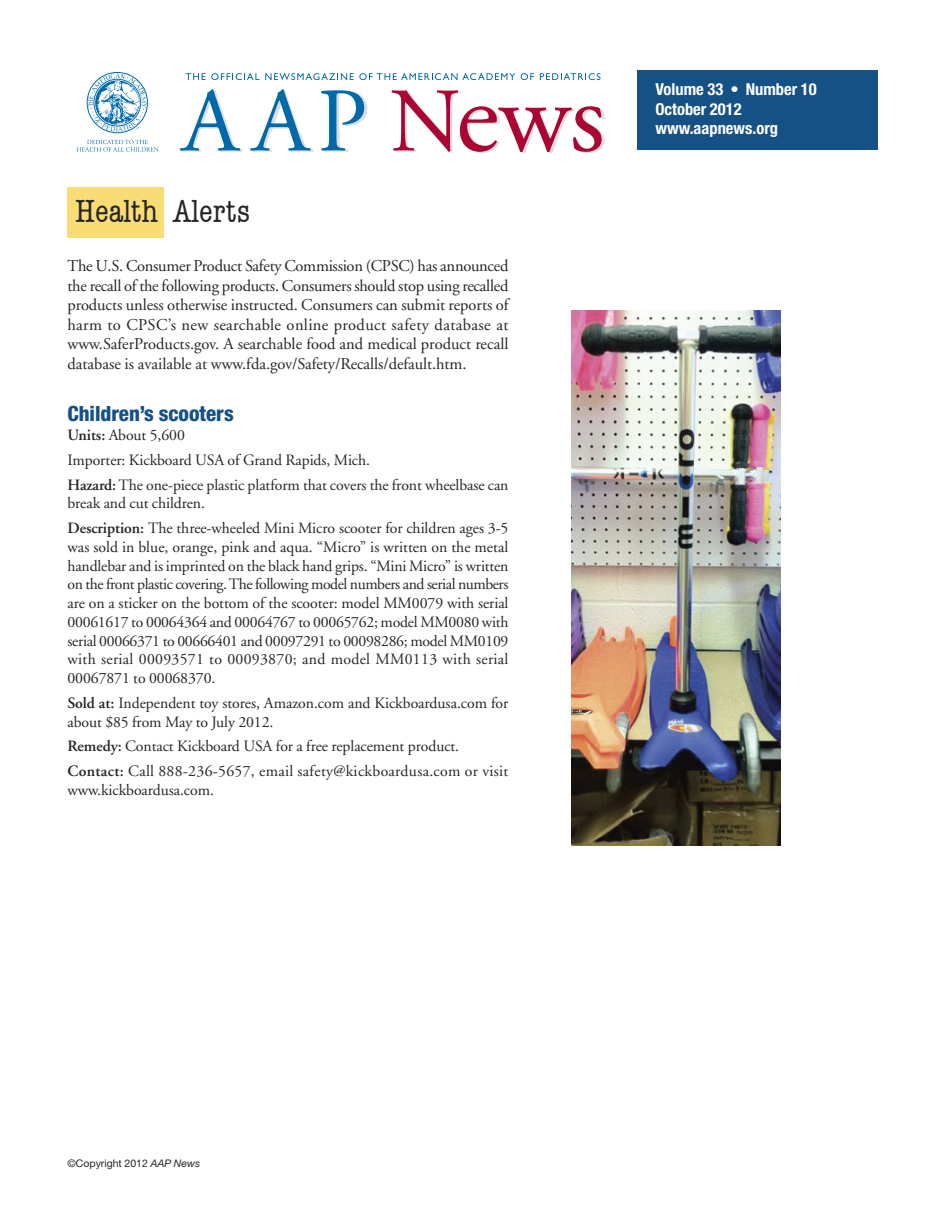
<style>
.page{position:relative;width:945px;height:1215px;background:#fff}
.page>*{position:absolute;margin:0;border:0;box-sizing:border-box;transform-origin:0 0}
.t1{font:condensed 33px "American Typewriter";color:#272627}
.t2{font:800 condensed 21px "Helvetica Neue";color:#165185}
.t3{font:16.5px/19.5px "Adobe Garamond";letter-spacing:-.005em;color:#272627;text-align:justify}
.t4{font:700 condensed 16.5px/19.5px "Helvetica Neue";color:#fff}
.t5{font:15.75px/18.8px "Adobe Garamond";letter-spacing:-.005em;color:#272627}
.t6{font:10.5px "Helvetica Neue";color:#272627}
.s1{font-weight:600}
.s2{font-family:"Helvetica Neue LT Std";font-style:italic}
</style>
<div class="page">
<img style="left:179px;top:73px;width:426px;height:80px">
<svg style="left:180px;top:89px;width:61px;height:62px"></svg>
<svg style="left:250px;top:89px;width:61px;height:62px"></svg>
<svg style="left:321px;top:90px;width:43px;height:61px"></svg>
<svg style="left:391px;top:90px;width:211px;height:62px"></svg>
<svg style="left:186px;top:73px;width:73px;height:7px"></svg>
<svg style="left:265px;top:73px;width:250px;height:7px"></svg>
<svg style="left:521px;top:73px;width:13px;height:7px"></svg>
<svg style="left:540px;top:73px;width:61px;height:7px"></svg>
<svg style="left:77px;top:140px;width:82px;height:12px"></svg>
<svg style="left:88px;top:73px;width:59px;height:59px"></svg>
<div style="left:638px;top:70px;width:240px;height:80px;background:#165185"></div>
<div style="left:68px;top:188px;width:96px;height:50px;background:#f9dc73"></div>
<img style="left:572px;top:310px;width:208px;height:535px">
<h1 class="t1" style="left:75px;top:193px;width:177px">Health Alerts</h1>
<p class="t3" style="left:68px;top:258px;width:443px">The U.S. Consumer Product Safety Commission (CPSC) has announced the recall of the following products. Consumers should stop using recalled products unless otherwise instructed. Consumers can submit reports of harm to CPSC’s new searchable online product safety database at www.SaferProducts.gov. A searchable food and medical product recall database is available at www.fda.gov/Safety/Recalls/default.htm.</p>
<h2 class="t2" style="left:68px;top:406px;width:168px">Children’s scooters</h2>
<p class="t5" style="left:68px;top:424px;width:443px;line-height:24.8px"><span class="s1">Units:</span> About 5,600<br>Importer: Kickboard USA of Grand Rapids, Mich.<br><span class="s1">Hazard:</span> The one-piece plastic platform that covers the front wheelbase can</p>
<p class="t5" style="left:68px;top:492px;width:443px;line-height:24.8px">break and cut children.<br><span class="s1">Description:</span> The three-wheeled Mini Micro scooter for children ages 3-5</p>
<p class="t5" style="left:68px;top:539px;width:443px;text-align:justify">was sold in blue, orange, pink and aqua. “Micro” is written on the metal handlebar and is imprinted on the black hand grips. “Mini Micro” is written on the front plastic covering. The following model numbers and serial numbers are on a sticker on the bottom of the scooter: model MM0079 with serial 00061617 to 00064364 and 00064767 to 00065762; model MM0080 with serial 00066371 to 00666401 and 00097291 to 00098286; model MM0109 with serial 00093571 to 00093870; and model MM0113 with serial 00067871 to 00068370.</p>
<p class="t5" style="left:68px;top:695px;width:442px"><span class="s1">Sold at:</span> Independent toy stores, Amazon.com and Kickboardusa.com for about $85 from May to July 2012.</p>
<p class="t5" style="left:68px;top:735px;width:442px;line-height:24.8px"><span class="s1">Remedy:</span> Contact Kickboard USA for a free replacement product.<br><span class="s1">Contact:</span> Call 888-236-5657, email safety@kickboardusa.com or visit</p>
<p class="t5" style="left:68px;top:782px;width:148px">www.kickboardusa.com.</p>
<p class="t4" style="left:656px;top:81px;width:163px">Volume 33 • Number 10<br>October 2012 www.aapnews.org</p>
<p class="t6" style="left:68px;top:1160px;width:134px">©Copyright 2012 <span class="s2">AAP News</span></p>
</div>
